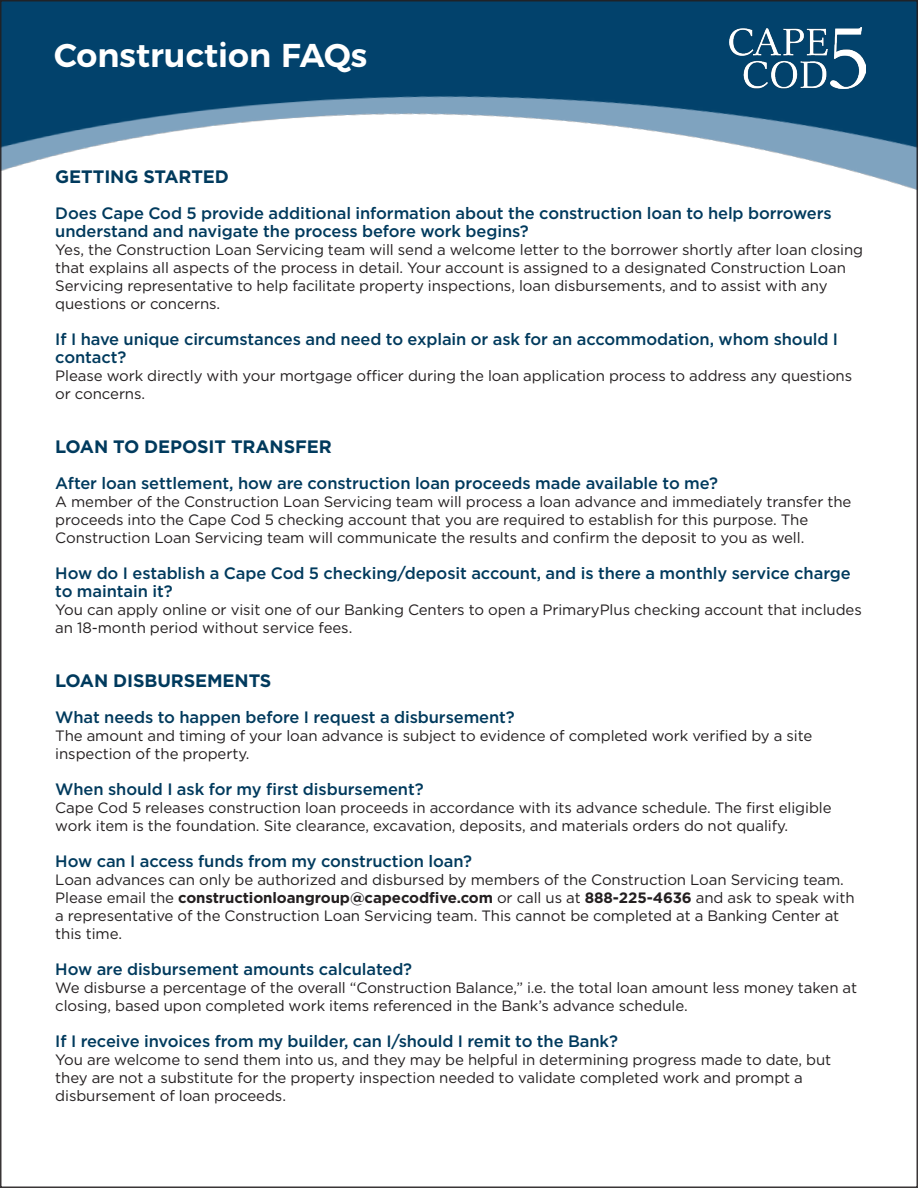
<style>
.page{position:relative;width:918px;height:1188px;background:#fff}
.page>*{position:absolute;margin:0;border:0;box-sizing:border-box;transform-origin:0 0}
.Callout_small{font:600 33px "Montserrat";color:#fff}
.Body_9_12{font:700 18px "Gotham";letter-spacing:-.005em;color:#003a5d}
.Body_9_12-2{font:500 16.5px/18px "Gotham";letter-spacing:-.005em;color:#003a5d}
.Body_9_12-3{font:15px/18px "Gotham";letter-spacing:-.005em;color:#231f20}
.s1{font-weight:700}
</style>
<div class="page">
<img style="left:3px;top:3px;width:912px;height:187px">
<img style="left:730px;top:27px;width:135px;height:61px">
<p class="Callout_small" style="left:54px;top:29px;width:315px">Construction FAQs</p>
<p class="Body_9_12" style="left:55px;top:165px;width:175px">GETTING STARTED</p>
<p class="Body_9_12-2" style="left:55px;top:204px;width:778px">Does Cape Cod 5 provide additional information about the construction loan to help borrowers understand and navigate the process before work begins?</p>
<p class="Body_9_12-3" style="left:55px;top:240px;width:809px">Yes, the Construction Loan Servicing team will send a welcome letter to the borrower shortly after loan closing that explains all aspects of the process in detail. Your account is assigned to a designated Construction Loan Servicing representative to help facilitate property inspections, loan disbursements, and to assist with any questions or concerns.</p>
<p class="Body_9_12-2" style="left:55px;top:330px;width:784px">If I have unique circumstances and need to explain or ask for an accommodation, whom should I contact?</p>
<p class="Body_9_12-3" style="left:55px;top:366px;width:798px">Please work directly with your mortgage officer during the loan application process to address any questions or concerns.</p>
<p class="Body_9_12" style="left:55px;top:435px;width:278px">LOAN TO DEPOSIT TRANSFER</p>
<p class="Body_9_12-2" style="left:55px;top:474px;width:664px">After loan settlement, how are construction loan proceeds made available to me?</p>
<p class="Body_9_12-3" style="left:55px;top:492px;width:798px">A member of the Construction Loan Servicing team will process a loan advance and immediately transfer the proceeds into the Cape Cod 5 checking account that you are required to establish for this purpose. The<br>Construction Loan Servicing team will communicate the results and confirm the deposit to you as well.</p>
<p class="Body_9_12-2" style="left:55px;top:564px;width:797px">How do I establish a Cape Cod 5 checking/deposit account, and is there a monthly service charge to maintain it?</p>
<p class="Body_9_12-3" style="left:55px;top:600px;width:808px">You can apply online or visit one of our Banking Centers to open a PrimaryPlus checking account that includes an 18-month period without service fees.</p>
<p class="Body_9_12" style="left:55px;top:669px;width:218px">LOAN DISBURSEMENTS</p>
<p class="Body_9_12-2" style="left:55px;top:708px;width:461px">What needs to happen before I request a disbursement?</p>
<p class="Body_9_12-3" style="left:55px;top:726px;width:759px">The amount and timing of your loan advance is subject to evidence of completed work verified by a site inspection of the property.</p>
<p class="Body_9_12-2" style="left:55px;top:780px;width:370px">When should I ask for my first disbursement?</p>
<p class="Body_9_12-3" style="left:55px;top:798px;width:778px">Cape Cod 5 releases construction loan proceeds in accordance with its advance schedule. The first eligible work item is the foundation. Site clearance, excavation, deposits, and materials orders do not qualify.</p>
<p class="Body_9_12-2" style="left:55px;top:852px;width:418px">How can I access funds from my construction loan?</p>
<p class="Body_9_12-3" style="left:55px;top:870px;width:801px">Loan advances can only be authorized and disbursed by members of the Construction Loan Servicing team.<br>Please email the <span class="s1">constructionloangroup@capecodfive.com</span> or call us at <span class="s1">888-225-4636</span> and ask to speak with a representative of the Construction Loan Servicing team. This cannot be completed at a Banking Center at this time.</p>
<p class="Body_9_12-2" style="left:55px;top:960px;width:358px">How are disbursement amounts calculated?</p>
<p class="Body_9_12-3" style="left:55px;top:978px;width:803px">We disburse a percentage of the overall “Construction Balance,” i.e. the total loan amount less money taken at closing, based upon completed work items referenced in the Bank’s advance schedule.</p>
<p class="Body_9_12-2" style="left:55px;top:1032px;width:564px">If I receive invoices from my builder, can I/should I remit to the Bank?</p>
<p class="Body_9_12-3" style="left:55px;top:1050px;width:778px">You are welcome to send them into us, and they may be helpful in determining progress made to date, but they are not a substitute for the property inspection needed to validate completed work and prompt a disbursement of loan proceeds.</p>
</div>
